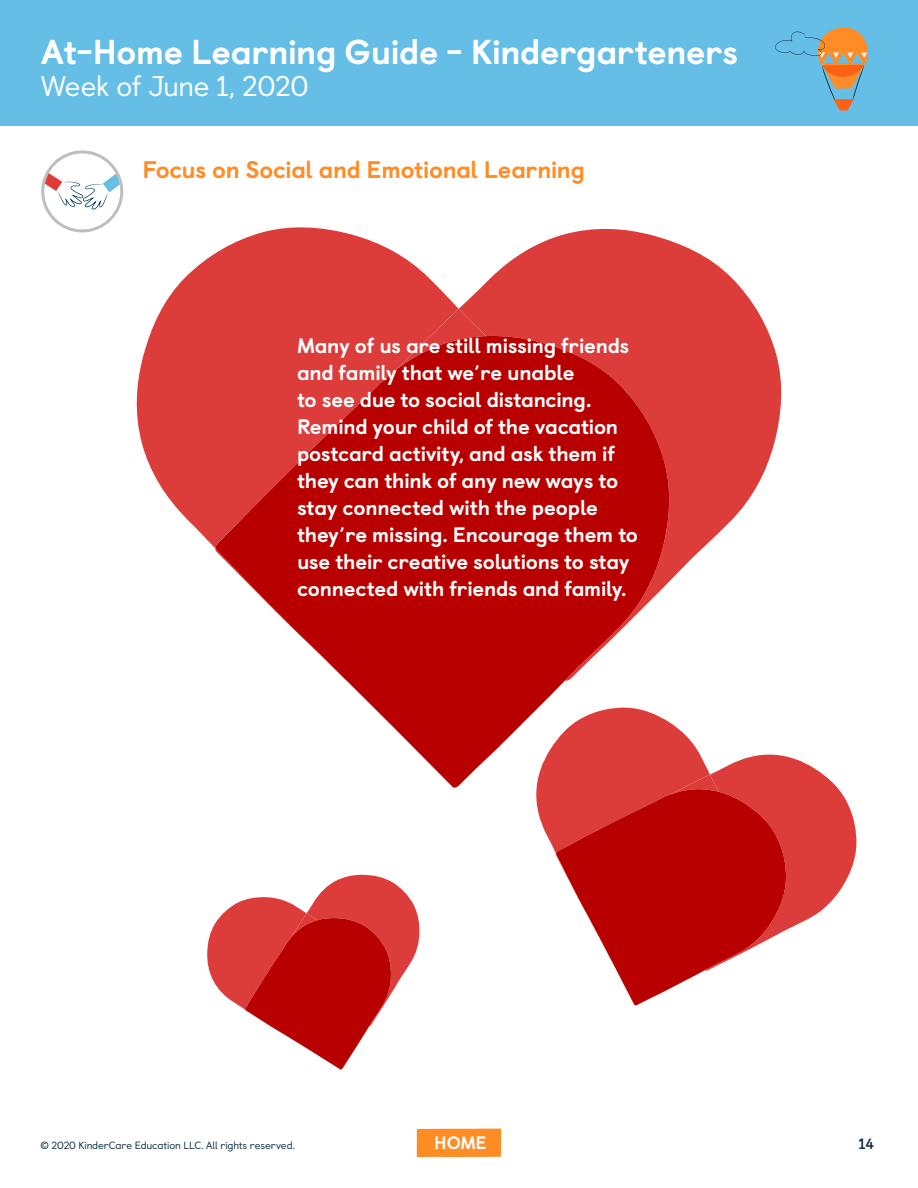
<style>
.page{position:relative;width:918px;height:1188px;background:#fff}
.page>*{position:absolute;margin:0;border:0;box-sizing:border-box;transform-origin:0 0}
.t1{font:800 34.5px "Castledown";letter-spacing:-.01em;color:#fff}
.t2{font:28.5px "Castledown";letter-spacing:-.015em;color:#fff}
.t3{font:800 24px "Castledown";letter-spacing:-.015em;color:#ff8c24}
.t4{font:800 21px/27px "Castledown";letter-spacing:-.015em;color:#fff}
.t5{font:800 18px "Castledown";color:#fff}
.t6{font:700 15px "Castledown";color:#102e41}
.t7{font:10.5px "Castledown";letter-spacing:-.01em;color:#102e41}
</style>
<div class="page">
<div style="left:417px;top:1129px;width:84px;height:28px;background:#ff8c24"></div>
<div style="left:0;top:0;width:918px;height:125px;background:#64bee6"></div>
<svg style="left:775px;top:28px;width:93px;height:83px"></svg>
<svg style="left:43px;top:164px;width:79px;height:45px"></svg>
<div style="left:41px;top:150px;width:82px;height:82px;border:3px solid #bebebe;border-radius:50%"></div>
<svg style="left:459px;top:228px;width:323px;height:351px;fill:#dc3c3a"></svg>
<svg style="left:136px;top:227px;width:323px;height:321px;fill:#dc3c3a"></svg>
<div style="left:395px;top:309px;width:91px;height:26px;background:#dc3c3a"></div>
<svg style="left:215px;top:335px;width:457px;height:453px;fill:#b90000"></svg>
<svg style="left:536px;top:707px;width:321px;height:223px"></svg>
<svg style="left:556px;top:789px;width:231px;height:217px;fill:#b90000"></svg>
<svg style="left:207px;top:874px;width:213px;height:196px"></svg>
<h1 class="t1" style="left:41px;top:24px;width:698px">At-Home Learning Guide - Kindergarteners</h1>
<h2 class="t2" style="left:41px;top:63px;width:269px">Week of June 1, 2020</h2>
<p class="t3" style="left:143px;top:150px;width:444px">Focus on Social and Emotional Learning</p>
<p class="t4" style="left:297px;top:331px;width:343px">Many of us are still missing friends and family that we’re unable<br>to see due to social distancing.<br>Remind your child of the vacation postcard activity, and ask them if they can think of any new ways to stay connected with the people they’re missing. Encourage them to use their creative solutions to stay connected with friends and family.</p>
<p class="t7" style="left:40px;top:1137px;width:256px">© 2020 KinderCare Education LLC. All rights reserved.</p>
<p class="t5" style="left:434px;top:1128px;width:54px">HOME</p>
<p class="t6" style="left:859px;top:1132px;width:17px">14</p>
</div>
